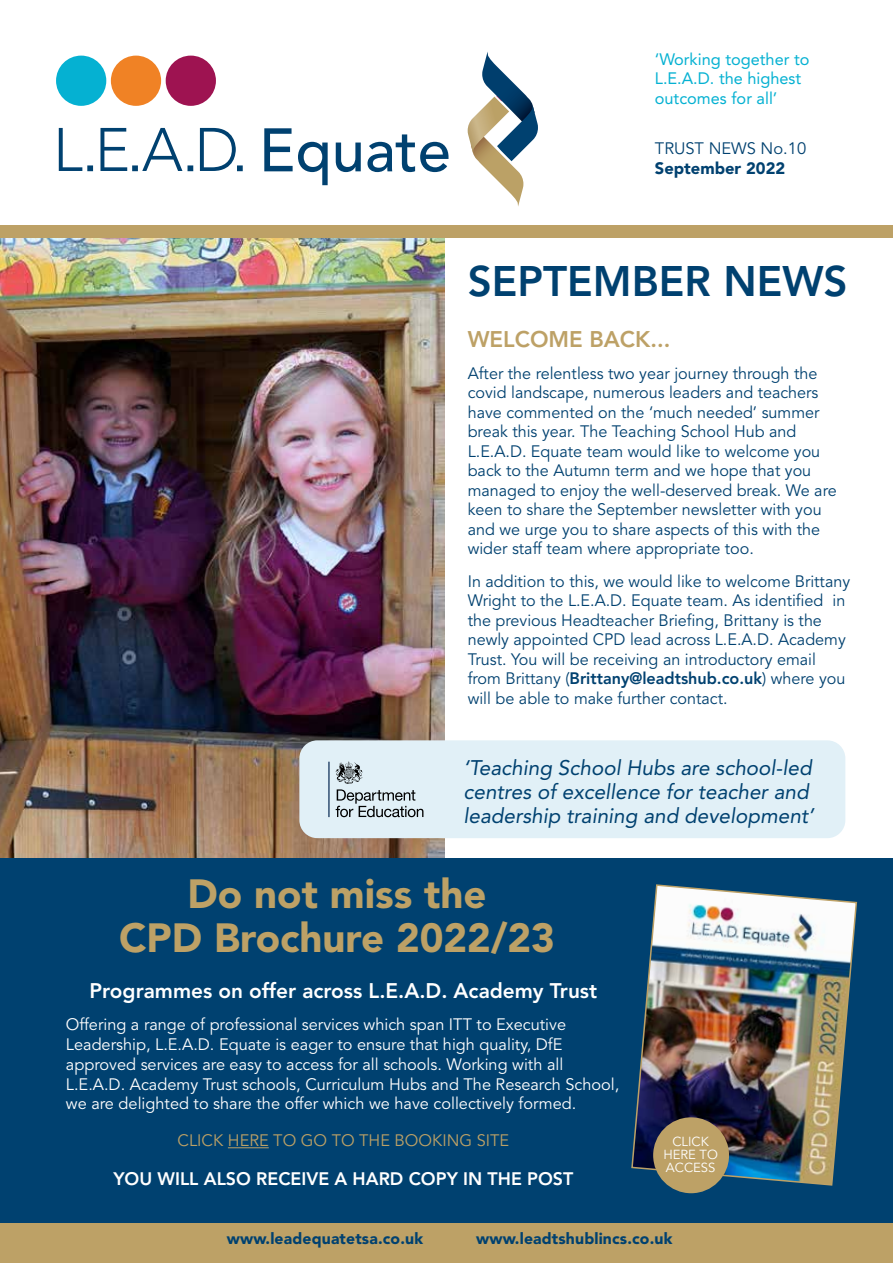
<style>
.page{position:relative;width:893px;height:1263px;background:#fff}
.page>*{position:absolute;margin:0;border:0;box-sizing:border-box;transform-origin:0 0}
.t1{font:800 42.3px "Avenir";color:#004170}
.t2{font:900 40.5px/44.2px "Avenir";color:#bda166;text-align:center}
.t3{font:800 22.5px "Avenir";color:#bda166}
.t4{font:italic 21px/24px "Avenir";color:#004170}
.t5{font:800 21px "Avenir";color:#fff}
.t6{font:800 18px "Avenir";color:#fff}
.t7{font:16.5px/19.5px "Avenir";color:#004170}
.t8{font:16.5px/19.8px "Avenir";color:#fff}
.t9{font:16.5px/19.8px "Avenir";color:#05b1d2}
.t10{font:16.5px "Avenir";color:#bda166}
.t11{font:900 16.5px "Avenir";color:#004170}
.t12{font:900 15.75px "Avenir";letter-spacing:.01em;color:#004170}
.t13{font:13.05px/13px "Avenir";color:#fff;text-align:center}
.s1{font-weight:800}
</style>
<div class="page">
<img style="left:0;top:238px;width:444px;height:620px">
<div style="left:56px;top:56px;width:50px;height:50px;background:#05b1d2;border-radius:50%"></div>
<div style="left:111px;top:56px;width:50px;height:50px;background:#f08225;border-radius:50%"></div>
<div style="left:166px;top:56px;width:50px;height:50px;background:#9e1351;border-radius:50%"></div>
<svg style="left:264px;top:128px;width:184px;height:57px"></svg>
<svg style="left:59px;top:128px;width:184px;height:43px"></svg>
<svg style="left:468px;top:52px;width:70px;height:155px"></svg>
<div style="left:0;top:225px;width:893px;height:13px;background:#bda166"></div>
<div style="left:0;top:1220px;width:893px;height:43px;background:#bda166"></div>
<div style="left:0;top:858px;width:893px;height:364px;background:#004170"></div>
<hr style="left:228px;top:1147px;width:41px;height:1px;background:#bda166">
<img style="left:631px;top:884px;width:227px;height:302px">
<div style="left:653px;top:1117px;width:76px;height:76px;background:#bda166;border-radius:50%"></div>
<div style="left:299px;top:740px;width:546px;height:98px;background:#e1f0f7;border-radius:18px"></div>
<svg style="left:335px;top:762px;width:88px;height:55px"></svg>
<hr style="left:328px;top:762px;width:2px;height:55px;background:#18385f">
<p class="t9" style="left:655px;top:49px;width:156px">‘Working together to<br>L.E.A.D. the highest outcomes for all’</p>
<p class="t7" style="left:655px;top:139px;width:153px">TRUST NEWS No.10</p>
<p class="t11" style="left:655px;top:158px;width:132px">September 2022</p>
<h1 class="t1" style="left:468px;top:256px;width:381px">SEPTEMBER NEWS</h1>
<h3 class="t3" style="left:468px;top:326px;width:204px">WELCOME BACK...</h3>
<p class="t7" style="left:468px;top:364px;width:370px">After the relentless two year journey through the covid landscape, numerous leaders and teachers have commented on the ‘much needed’ summer break this year. The Teaching School Hub and L.E.A.D. Equate team would like to welcome you back to the Autumn term and we hope that you managed to enjoy the well-deserved break. We are keen to share the September newsletter with you and we urge you to share aspects of this with the wider staff team where appropriate too.</p>
<p class="t7" style="left:468px;top:572px;width:384px">In addition to this, we would like to welcome Brittany Wright to the L.E.A.D. Equate team. As identified in the previous Headteacher Briefing, Brittany is the newly appointed CPD lead across L.E.A.D. Academy Trust. You will be receiving an introductory email from Brittany (<span class="s1">Brittany@leadtshub.co.uk</span>) where you will be able to make further contact.</p>
<p class="t4" style="left:463px;top:756px;width:352px">‘Teaching School Hubs are school-led centres of excellence for teacher and leadership training and development’</p>
<h2 class="t2" style="left:119px;top:871px;width:437px">Do not miss the<br>CPD Brochure 2022/23</h2>
<p class="t5" style="left:90px;top:978px;width:509px">Programmes on offer across L.E.A.D. Academy Trust</p>
<p class="t8" style="left:66px;top:1015px;width:555px">Offering a range of professional services which span ITT to Executive Leadership, L.E.A.D. Equate is eager to ensure that high quality, DfE approved services are easy to access for all schools. Working with all L.E.A.D. Academy Trust schools, Curriculum Hubs and The Research School, we are delighted to share the offer which we have collectively formed.</p>
<p class="t10" style="left:178px;top:1131px;width:333px">CLICK HERE TO GO TO THE BOOKING SITE</p>
<p class="t6" style="left:113px;top:1168px;width:461px">YOU WILL ALSO RECEIVE A HARD COPY IN THE POST</p>
<p class="t13" style="left:663px;top:1136px;width:56px">CLICK<br>HERE TO<br>ACCESS</p>
<p class="t12" style="left:227px;top:1229px;width:198px">www.leadequatetsa.co.uk</p>
<p class="t12" style="left:476px;top:1229px;width:198px">www.leadtshublincs.co.uk</p>
</div>
